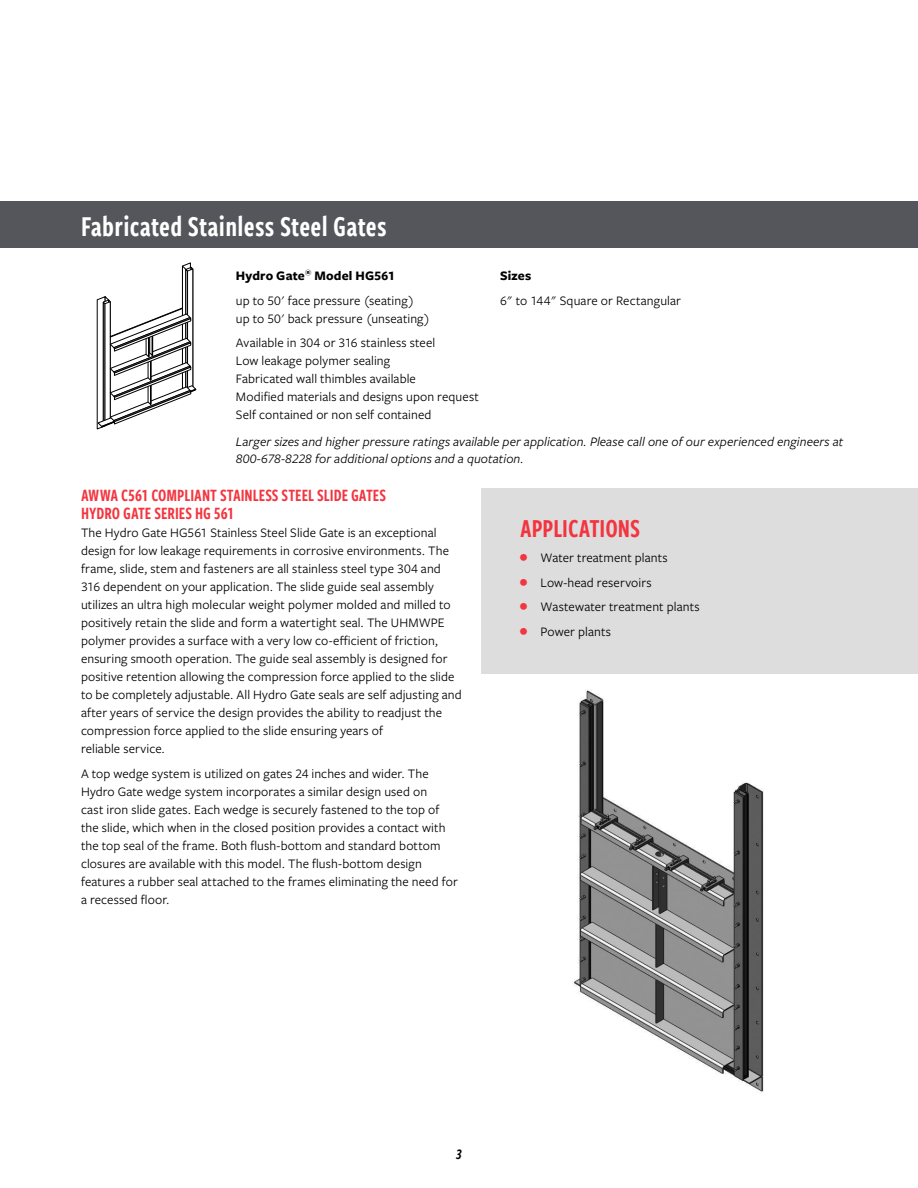
<style>
.page{position:relative;width:918px;height:1188px;background:#fff}
.page>*{position:absolute;margin:0;border:0;box-sizing:border-box;transform-origin:0 0}
.t1{font:30px "Freight Sans Cmp Pro Semi";letter-spacing:.01em;color:#fff}
.t2{font:27px "Freight Sans Cmp Pro Semi";color:#f33540}
.t3{font:18px/18px "Freight Sans Cmp Pro Semi";color:#f33540}
.t4{font:italic 15px "Freight Sans Cmp Pro Semi";color:#000}
.t5{font:13.5px/18px "Freight Sans Pro";letter-spacing:.01em;color:#000}
.t6{font:italic 13.5px/16.5px "Freight Sans Pro";letter-spacing:.005em;color:#000}
.t7{font:700 13.5px "Freight Sans Pro";letter-spacing:.015em;color:#000}
.s1{font-weight:700}
.s2{font-family:"Freight Sans Cmp Pro Semi";font-size:18px;color:#f33540}
</style>
<div class="page">
<div style="left:0;top:202px;width:918px;height:46px;background:#54565b"></div>
<svg style="left:97px;top:263px;width:99px;height:167px"></svg>
<img style="left:574px;top:690px;width:190px;height:402px">
<div style="left:482px;top:488px;width:436px;height:186px;background:#ddddde"></div>
<h1 class="t1" style="left:81px;top:206px;width:307px">Fabricated Stainless Steel Gates</h1>
<p class="t5" style="left:236px;top:263px;width:180px;line-height:24.8px"><span class="s1">Hydro Gate</span><sup>®</sup> <span class="s1">Model HG561<br></span>up to 50' face pressure (seating)</p>
<p class="t5" style="left:236px;top:305px;width:201px;line-height:24.8px">up to 50' back pressure (unseating)<br>Available in 304 or 316 stainless steel</p>
<p class="t5" style="left:236px;top:351px;width:245px">Low leakage polymer sealing<br>Fabricated wall thimbles available<br>Modified materials and designs upon request Self contained or non self contained</p>
<p class="t7" style="left:500px;top:266px;width:33px">Sizes</p>
<p class="t5" style="left:500px;top:291px;width:183px">6" to 144" Square or Rectangular</p>
<p class="t6" style="left:236px;top:433px;width:609px">Larger sizes and higher pressure ratings available per application. Please call one of our experienced engineers at<br>800-678-8228 for additional options and a quotation.</p>
<h3 class="t3" style="left:81px;top:486px;width:307px">AWWA C561 COMPLIANT STAINLESS STEEL SLIDE GATES<br>HYDRO GATE SERIES HG 561</h3>
<p class="t5" style="left:81px;top:523px;width:382px">The Hydro Gate HG561 Stainless Steel Slide Gate is an exceptional design for low leakage requirements in corrosive environments. The frame, slide, stem and fasteners are all stainless steel type 304 and 316 dependent on your application. The slide guide seal assembly utilizes an ultra high molecular weight polymer molded and milled to positively retain the slide and form a watertight seal. The UHMWPE polymer provides a surface with a very low co-efficient of friction, ensuring smooth operation. The guide seal assembly is designed for positive retention allowing the compression force applied to the slide to be completely adjustable. All Hydro Gate seals are self adjusting and after years of service the design provides the ability to readjust the compression force applied to the slide ensuring years of<br>reliable service.</p>
<p class="t5" style="left:81px;top:764px;width:378px">A top wedge system is utilized on gates 24 inches and wider. The Hydro Gate wedge system incorporates a similar design used on<br>cast iron slide gates. Each wedge is securely fastened to the top of the slide, which when in the closed position provides a contact with the top seal of the frame. Both flush-bottom and standard bottom closures are available with this model. The flush-bottom design features a rubber seal attached to the frames eliminating the need for a recessed floor.</p>
<h2 class="t2" style="left:520px;top:510px;width:121px">APPLICATIONS</h2>
<p class="t5" style="left:520px;top:548px;width:149px"><span class="s2">•</span> Water treatment plants</p>
<p class="t5" style="left:520px;top:573px;width:133px"><span class="s2">•</span> Low-head reservoirs</p>
<p class="t5" style="left:520px;top:597px;width:181px"><span class="s2">•</span> Wastewater treatment plants</p>
<p class="t5" style="left:520px;top:622px;width:92px"><span class="s2">•</span> Power plants</p>
<p class="t4" style="left:456px;top:1144px;width:7px">3</p>
</div>
